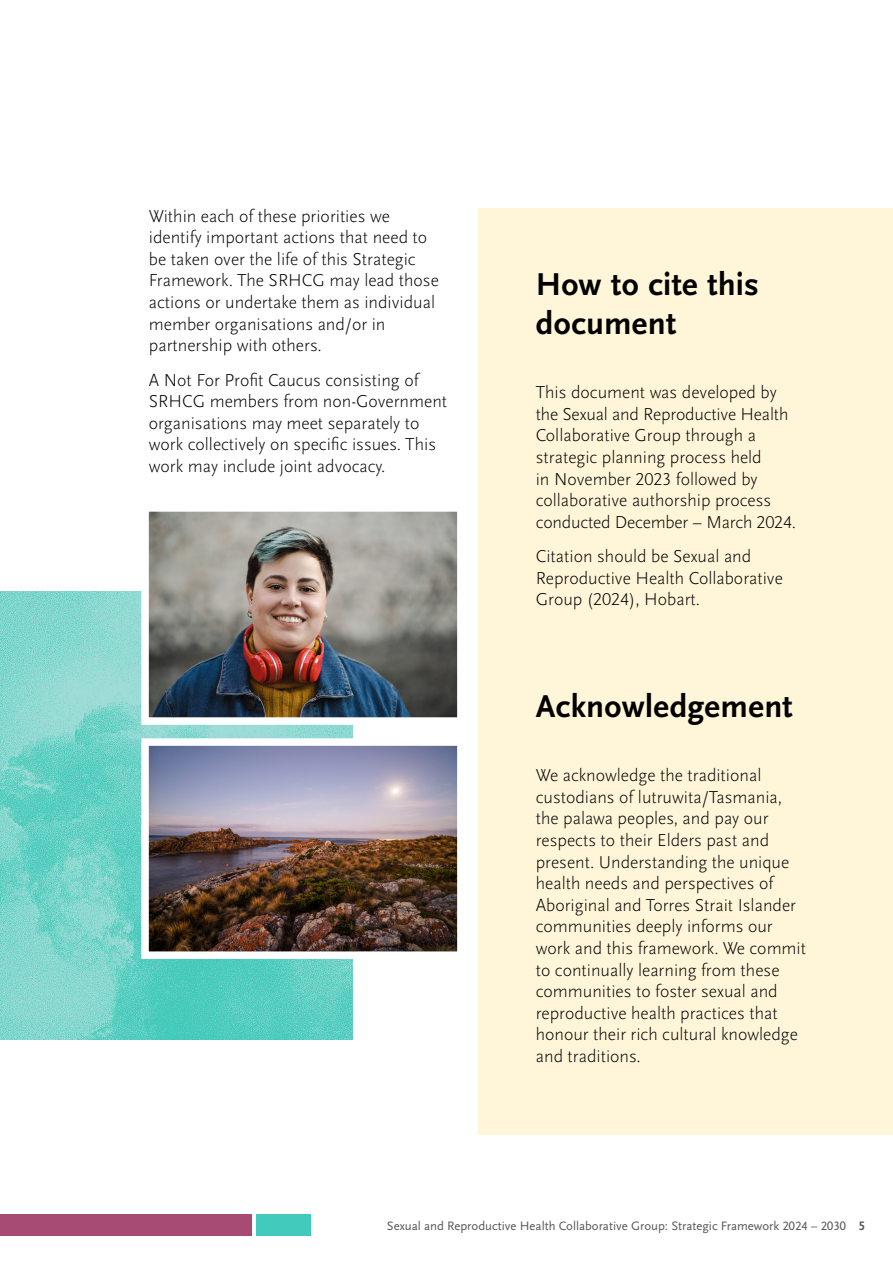
<style>
.page{position:relative;width:893px;height:1263px;background:#fff}
.page>*{position:absolute;margin:0;border:0;box-sizing:border-box;transform-origin:0 0}
.t1{font:700 33px/39px "Scala Sans OT";letter-spacing:.01em;color:#000}
.t2{font:300 18px/21.6px "Scala Sans OT";color:#000}
.t3{font:12.75px "Scala Sans OT";color:#575756}
.s1{font-weight:700}
</style>
<div class="page">
<div style="left:0;top:1214px;width:252px;height:21px;background:#a84b72"></div>
<div style="left:256px;top:1214px;width:54px;height:21px;background:#42cabc"></div>
<div style="left:478px;top:208px;width:415px;height:927px;background:#fff5d8"></div>
<img style="left:0;top:591px;width:353px;height:449px">
<img style="left:138px;top:511px;width:320px;height:217px">
<img style="left:138px;top:734px;width:320px;height:229px">
<p class="t2" style="left:149px;top:205px;width:292px">Within each of these priorities we identify important actions that need to be taken over the life of this Strategic Framework. The SRHCG may lead those actions or undertake them as individual member organisations and/or in partnership with others.</p>
<p class="t2" style="left:149px;top:369px;width:300px">A Not For Profit Caucus consisting of SRHCG members from non-Government organisations may meet separately to work collectively on specific issues. This work may include joint advocacy.</p>
<h2 class="t1" style="left:536px;top:265px;width:225px">How to cite this document</h2>
<p class="t2" style="left:536px;top:382px;width:262px">This document was developed by the Sexual and Reproductive Health<br>Collaborative Group through a strategic planning process held<br>in November 2023 followed by collaborative authorship process conducted December – March 2024.</p>
<p class="t2" style="left:536px;top:546px;width:249px">Citation should be Sexual and<br>Reproductive Health Collaborative<br>Group (2024), Hobart.</p>
<h2 class="t1" style="left:536px;top:687px;width:258px">Acknowledgement</h2>
<p class="t2" style="left:536px;top:765px;width:272px">We acknowledge the traditional custodians of lutruwita/Tasmania, the palawa peoples, and pay our respects to their Elders past and present. Understanding the unique health needs and perspectives of Aboriginal and Torres Strait Islander communities deeply informs our work and this framework. We commit to continually learning from these communities to foster sexual and reproductive health practices that honour their rich cultural knowledge and traditions.</p>
<p class="t3" style="left:387px;top:1219px;width:480px">Sexual and Reproductive Health Collaborative Group: Strategic Framework 2024 – 2030 <span class="s1">5</span></p>
</div>
